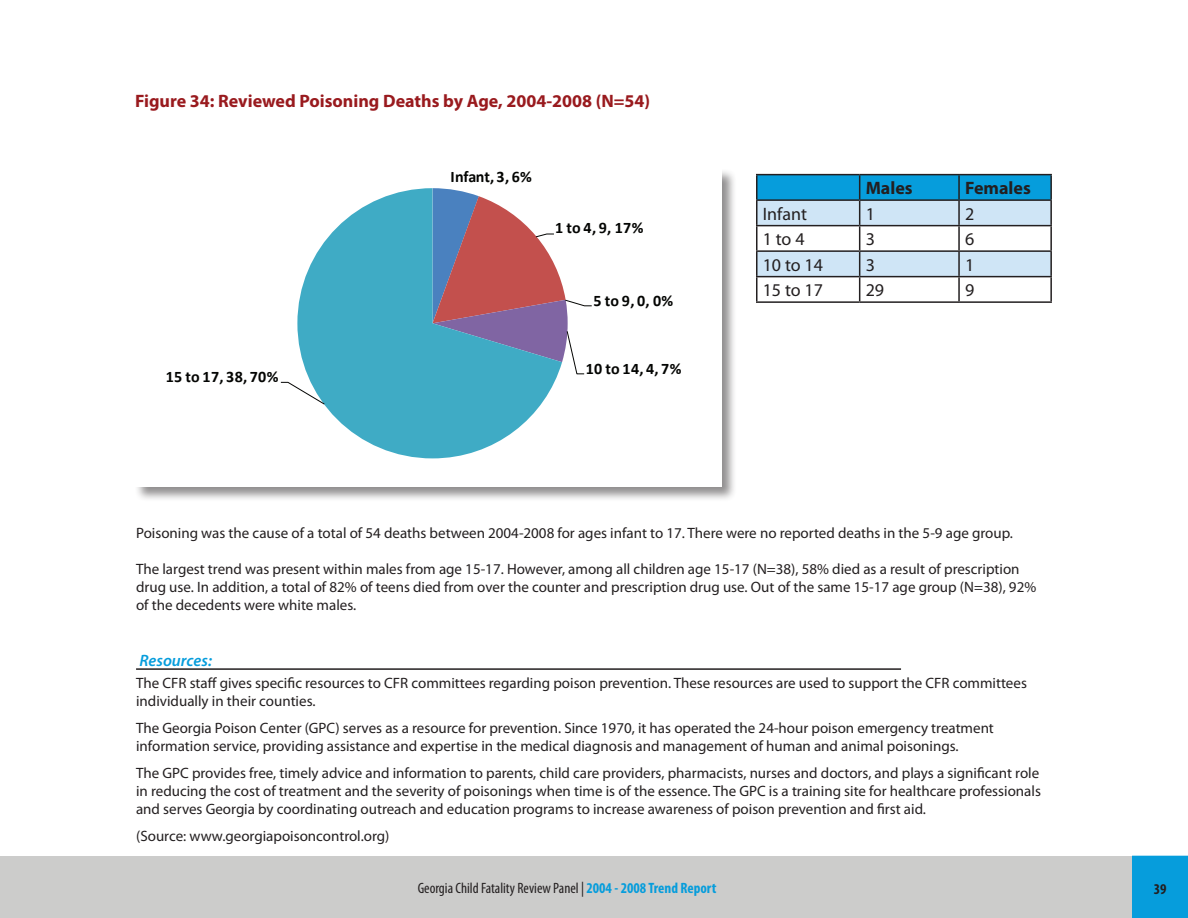
<style>
.page{position:relative;width:1188px;height:918px;background:#fff}
.page>*{position:absolute;margin:0;border:0;box-sizing:border-box;transform-origin:0 0}
.t1{font:700 18px "Myriad Pro";color:#991a1e}
.t2{font:18px "Myriad Pro";color:#231f20}
.t3{font:700 18px "Myriad Pro";color:#231f20}
.t4{font:italic 600 16.5px "Myriad Pro";color:#069ddc}
.t5{font:700 16.05px "Calibri";letter-spacing:.015em;color:#040503}
.t6{font:15px/18px "Myriad Pro";color:#231f20}
.t7{font:condensed 15px "Myriad Pro";color:#231f20}
.t8{font:700 condensed 15px "Myriad Pro";color:#231f20}
.s1{font-weight:700;color:#069ddc}
</style>
<div class="page">
<div style="left:0;top:856px;width:1161px;height:62px;background:#cccccb"></div>
<div style="left:1132px;top:856px;width:56px;height:62px;background:#069ddc"></div>
<div style="left:134px;top:168px;width:603px;height:335px;background:#231f20;opacity:.5"></div>
<div style="left:135px;top:169px;width:586px;height:317px;background:#fff"></div>
<svg style="left:158px;top:168px;width:543px;height:291px"></svg>
<hr style="left:756px;top:174px;width:104px;height:1px;background:#231f20">
<hr style="left:756px;top:175px;width:2px;height:24px;background:#231f20">
<hr style="left:860px;top:174px;width:99px;height:1px;background:#231f20">
<hr style="left:959px;top:174px;width:93px;height:1px;background:#231f20">
<hr style="left:1050px;top:175px;width:2px;height:24px;background:#231f20">
<hr style="left:756px;top:199px;width:104px;height:2px;background:#231f20">
<hr style="left:756px;top:201px;width:2px;height:24px;background:#231f20">
<hr style="left:959px;top:199px;width:93px;height:2px;background:#231f20">
<hr style="left:1050px;top:201px;width:2px;height:24px;background:#231f20">
<hr style="left:756px;top:225px;width:104px;height:1px;background:#231f20">
<hr style="left:756px;top:226px;width:2px;height:24px;background:#231f20">
<hr style="left:959px;top:225px;width:93px;height:1px;background:#231f20">
<hr style="left:1050px;top:226px;width:2px;height:24px;background:#231f20">
<hr style="left:756px;top:250px;width:104px;height:2px;background:#231f20">
<hr style="left:756px;top:252px;width:2px;height:24px;background:#231f20">
<hr style="left:959px;top:250px;width:93px;height:2px;background:#231f20">
<hr style="left:1050px;top:252px;width:2px;height:24px;background:#231f20">
<hr style="left:756px;top:276px;width:104px;height:1px;background:#231f20">
<hr style="left:756px;top:277px;width:2px;height:24px;background:#231f20">
<svg style="left:757px;top:175px;width:294px;height:126px"></svg>
<hr style="left:959px;top:276px;width:93px;height:1px;background:#231f20">
<hr style="left:958px;top:277px;width:2px;height:24px;background:#231f20">
<hr style="left:1050px;top:277px;width:2px;height:24px;background:#231f20">
<hr style="left:756px;top:301px;width:104px;height:2px;background:#231f20">
<hr style="left:860px;top:301px;width:99px;height:2px;background:#231f20">
<hr style="left:959px;top:301px;width:93px;height:2px;background:#231f20">
<hr style="left:136px;top:668px;width:765px;height:2px;background:#231f20">
<p class="t1" style="left:135px;top:90px;width:517px">Figure 34: Reviewed Poisoning Deaths by Age, 2004-2008 (N=54)</p>
<p class="t5" style="left:166px;top:367px;width:114px">15 to 17, 38, 70%</p>
<p class="t5" style="left:450px;top:167px;width:83px">Infant, 3, 6%</p>
<p class="t5" style="left:555px;top:218px;width:90px">1 to 4, 9, 17%</p>
<p class="t5" style="left:594px;top:291px;width:81px">5 to 9, 0, 0%</p>
<p class="t5" style="left:586px;top:358px;width:97px">10 to 14, 4, 7%</p>
<p class="t3" style="left:866px;top:176px;width:49px">Males</p>
<p class="t3" style="left:965px;top:176px;width:67px">Females</p>
<p class="t2" style="left:763px;top:203px;width:46px">Infant</p>
<p class="t2" style="left:866px;top:203px;width:11px">1</p>
<p class="t2" style="left:965px;top:203px;width:11px">2</p>
<p class="t2" style="left:763px;top:228px;width:43px">1 to 4</p>
<p class="t2" style="left:866px;top:228px;width:11px">3</p>
<p class="t2" style="left:965px;top:228px;width:11px">6</p>
<p class="t2" style="left:763px;top:254px;width:62px">10 to 14</p>
<p class="t2" style="left:866px;top:254px;width:11px">3</p>
<p class="t2" style="left:965px;top:254px;width:11px">1</p>
<p class="t2" style="left:763px;top:279px;width:62px">15 to 17</p>
<p class="t2" style="left:866px;top:279px;width:20px">29</p>
<p class="t2" style="left:965px;top:279px;width:11px">9</p>
<p class="t6" style="left:136px;top:524px;width:878px">Poisoning was the cause of a total of 54 deaths between 2004-2008 for ages infant to 17. There were no reported deaths in the 5-9 age group.</p>
<p class="t6" style="left:136px;top:560px;width:902px">The largest trend was present within males from age 15-17. However, among all children age 15-17 (N=38), 58% died as a result of prescription drug use. In addition, a total of 82% of teens died from over the counter and prescription drug use. Out of the same 15-17 age group (N=38), 92% of the decedents were white males.</p>
<p class="t4" style="left:140px;top:650px;width:74px">Resources:</p>
<p class="t6" style="left:136px;top:674px;width:892px">The CFR staff gives specific resources to CFR committees regarding poison prevention. These resources are used to support the CFR committees individually in their counties.</p>
<p class="t6" style="left:136px;top:719px;width:859px">The Georgia Poison Center (GPC) serves as a resource for prevention. Since 1970, it has operated the 24-hour poison emergency treatment information service, providing assistance and expertise in the medical diagnosis and management of human and animal poisonings.</p>
<p class="t6" style="left:136px;top:764px;width:906px;text-align:justify">The GPC provides free, timely advice and information to parents, child care providers, pharmacists, nurses and doctors, and plays a significant role in reducing the cost of treatment and the severity of poisonings when time is of the essence. The GPC is a training site for healthcare professionals and serves Georgia by coordinating outreach and education programs to increase awareness of poison prevention and first aid.</p>
<p class="t6" style="left:136px;top:827px;width:255px">(Source: www.georgiapoisoncontrol.org)</p>
<p class="t7" style="left:418px;top:879px;width:300px">Georgia Child Fatality Review Panel | <span class="s1">2004 - 2008 Trend Report</span></p>
<p class="t8" style="left:1154px;top:879px;width:14px">39</p>
</div>
